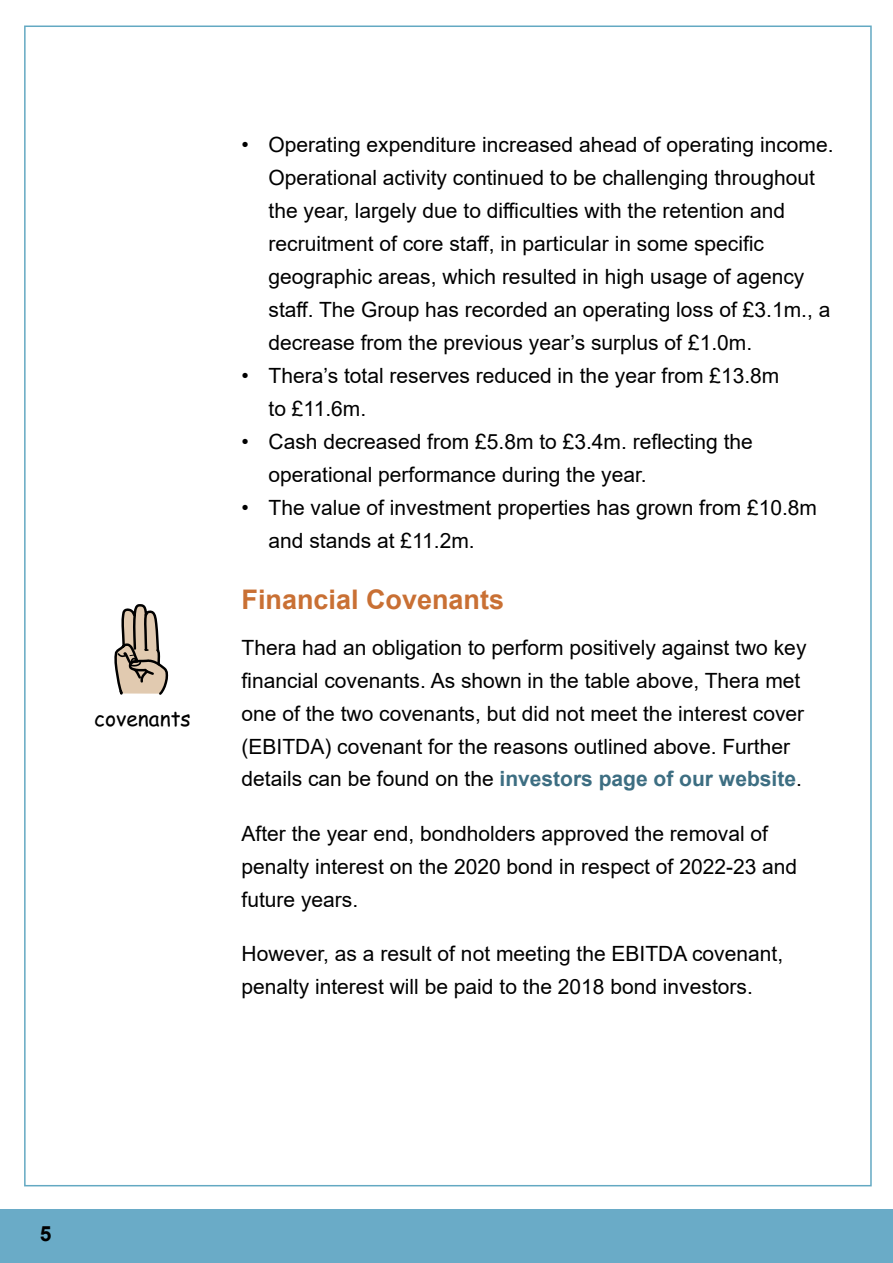
<style>
.page{position:relative;width:893px;height:1263px;background:#fff}
.page>*{position:absolute;margin:0;border:0;box-sizing:border-box;transform-origin:0 0}
.t1{font:29.25px "Comic Sans MS Regular";color:#000}
.t2{font:700 27px "Arial";color:#c97034}
.t3{font:21px/33px "Arial";color:#000}
.t4{font:700 21px "Arial";color:#000}
.s1{font-weight:700;color:#3d6e82}
</style>
<div class="page">
<div style="left:0;top:1209px;width:892px;height:53px;background:#6aabc7"></div>
<div style="left:24px;top:26px;width:848px;height:1160px;background:#fff;border:2px solid #63a9c2"></div>
<svg style="left:114px;top:604px;width:55px;height:91px"></svg>
<h1 class="t1" style="left:-5px;top:698px;width:197px">hlights covenants</h1>
<p class="t3" style="left:269px;top:128px;width:566px;text-indent:-27px">• Operating expenditure increased ahead of operating income.<br>Operational activity continued to be challenging throughout the year, largely due to difficulties with the retention and recruitment of core staff, in particular in some specific geographic areas, which resulted in high usage of agency staff. The Group has recorded an operating loss of £3.1m., a decrease from the previous year’s surplus of £1.0m.</p>
<p class="t3" style="left:269px;top:359px;width:512px;text-indent:-27px">• Thera’s total reserves reduced in the year from £13.8m to £11.6m.</p>
<p class="t3" style="left:269px;top:425px;width:486px;text-indent:-27px">• Cash decreased from £5.8m to £3.4m. reflecting the operational performance during the year.</p>
<p class="t3" style="left:269px;top:491px;width:550px;text-indent:-27px">• The value of investment properties has grown from £10.8m and stands at £11.2m.</p>
<p class="t2" style="left:242px;top:580px;width:264px">Financial Covenants</p>
<p class="t3" style="left:242px;top:630px;width:566px">Thera had an obligation to perform positively against two key financial covenants. As shown in the table above, Thera met one of the two covenants, but did not meet the interest cover (EBITDA) covenant for the reasons outlined above. Further details can be found on the <span class="s1">investors page of our website</span>.</p>
<p class="t3" style="left:242px;top:817px;width:557px">After the year end, bondholders approved the removal of penalty interest on the 2020 bond in respect of 2022-23 and future years.</p>
<p class="t3" style="left:242px;top:937px;width:543px">However, as a result of not meeting the EBITDA covenant, penalty interest will be paid to the 2018 bond investors.</p>
<p class="t4" style="left:40px;top:1218px;width:13px">5</p>
</div>
